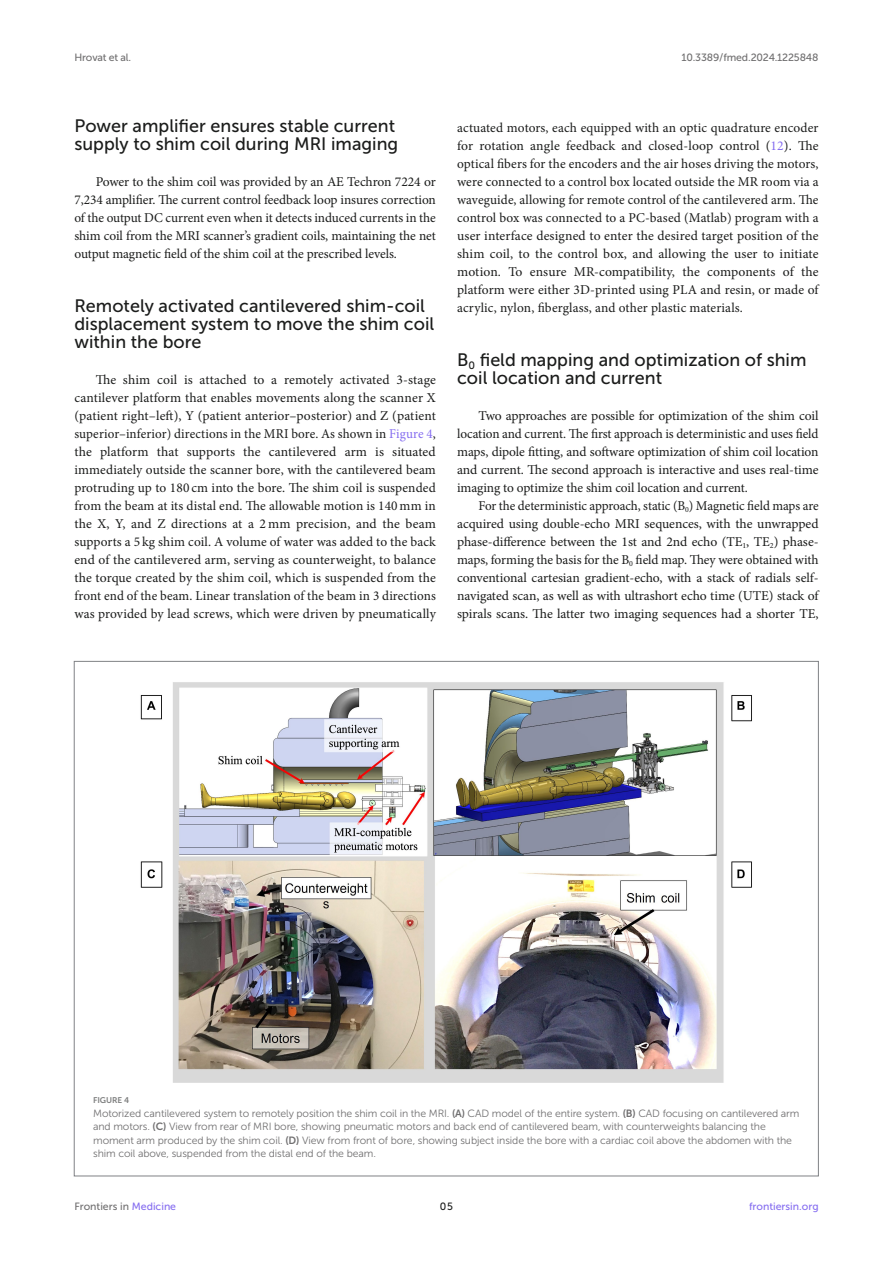
<style>
.page{position:relative;width:893px;height:1263px;background:#fff}
.page>*{position:absolute;margin:0;border:0;box-sizing:border-box;transform-origin:0 0}
.HEAD_2{font:18px/18px "Museo Sans 500";color:#1b1c1b}
.TEXT_FLUSH{font:13.5px/18px "Minion Pro";color:#1b1c1b;text-align:justify}
.TEXT{font:13.5px/18px "Minion Pro";letter-spacing:-.005em;color:#1b1c1b;text-align:justify}
.FIG_LEG{font:10.5px/13.5px "Museo Sans 300";letter-spacing:-.01em;color:#706f70}
.t1{font:10.5px "Museo Sans 500";letter-spacing:-.015em;color:#706f70}
.t2{font:10.5px "Museo Sans 500";color:#856df0}
.t3{font:10.5px "Museo Sans 500";color:#1b1c1b}
.FIG_HD{font:8.25px "Museo Sans 700";letter-spacing:-.01em;color:#7e7f7f}
.s1{color:#856df0}
.s2{font-family:"Museo Sans 700"}
</style>
<div class="page">
<img style="left:140px;top:682px;width:612px;height:401px">
<p class="t1" style="left:74px;top:51px;width:58px">Hrovat et al.</p>
<p class="t1" style="left:681px;top:51px;width:139px">10.3389/fmed.2024.1225848</p>
<p class="HEAD_2" style="left:74px;top:117px;width:325px">Power amplifier ensures stable current supply to shim coil during MRI imaging</p>
<p class="TEXT_FLUSH" style="left:74px;top:173px;width:363px;text-indent:21px">Power to the shim coil was provided by an AE Techron 7224 or 7,234 amplifier. The current control feedback loop insures correction of the output DC current even when it detects induced currents in the shim coil from the MRI scanner’s gradient coils, maintaining the net output magnetic field of the shim coil at the prescribed levels.</p>
<p class="HEAD_2" style="left:74px;top:297px;width:361px">Remotely activated cantilevered shim-coil displacement system to move the shim coil within the bore</p>
<p class="TEXT_FLUSH" style="left:74px;top:371px;width:363px;text-indent:21px">The shim coil is attached to a remotely activated 3-stage cantilever platform that enables movements along the scanner X (patient right–left), Y (patient anterior–posterior) and Z (patient superior–inferior) directions in the MRI bore. As shown in <span class="s1">Figure 4</span>, the platform that supports the cantilevered arm is situated immediately outside the scanner bore, with the cantilevered beam protruding up to 180 cm into the bore. The shim coil is suspended from the beam at its distal end. The allowable motion is 140 mm in the X, Y, and Z directions at a 2 mm precision, and the beam supports a 5 kg shim coil. A volume of water was added to the back end of the cantilevered arm, serving as counterweight, to balance the torque created by the shim coil, which is suspended from the front end of the beam. Linear translation of the beam in 3 directions was provided by lead screws, which were driven by pneumatically</p>
<p class="TEXT_FLUSH" style="left:457px;top:119px;width:363px">actuated motors, each equipped with an optic quadrature encoder for rotation angle feedback and closed-loop control (<span class="s1">12</span>). The optical fibers for the encoders and the air hoses driving the motors, were connected to a control box located outside the MR room via a waveguide, allowing for remote control of the cantilevered arm. The control box was connected to a PC-based (Matlab) program with a user interface designed to enter the desired target position of the shim coil, to the control box, and allowing the user to initiate motion. To ensure MR-compatibility, the components of the platform were either 3D-printed using PLA and resin, or made of acrylic, nylon, fiberglass, and other plastic materials.</p>
<p class="HEAD_2" style="left:457px;top:351px;width:351px">B<sub>0</sub> field mapping and optimization of shim coil location and current</p>
<p class="TEXT_FLUSH" style="left:457px;top:407px;width:363px;text-indent:21px">Two approaches are possible for optimization of the shim coil location and current. The first approach is deterministic and uses field maps, dipole fitting, and software optimization of shim coil location and current. The second approach is interactive and uses real-time imaging to optimize the shim coil location and current.</p>
<p class="TEXT" style="left:457px;top:497px;width:363px;text-indent:21px">For the deterministic approach, static (B<sub>0</sub>) Magnetic field maps are acquired using double-echo MRI sequences, with the unwrapped phase-difference between the 1st and 2nd echo (TE<sub>1</sub>, TE<sub>2</sub>) phase&shy;maps, forming the basis for the B<sub>0</sub> field map. They were obtained with conventional cartesian gradient-echo, with a stack of radials self&shy;navigated scan, as well as with ultrashort echo time (UTE) stack of spirals scans. The latter two imaging sequences had a shorter TE,</p>
<p class="FIG_HD" style="left:93px;top:1095px;width:37px">FIGURE 4</p>
<p class="FIG_LEG" style="left:93px;top:1106px;width:708px">Motorized cantilevered system to remotely position the shim coil in the MRI. <span class="s2">(A)</span> CAD model of the entire system. <span class="s2">(B)</span> CAD focusing on cantilevered arm and motors. <span class="s2">(C)</span> View from rear of MRI bore, showing pneumatic motors and back end of cantilevered beam, with counterweights balancing the moment arm produced by the shim coil. <span class="s2">(D)</span> View from front of bore, showing subject inside the bore with a cardiac coil above the abdomen with the shim coil above, suspended from the distal end of the beam.</p>
<p class="t1" style="left:74px;top:1200px;width:103px">Frontiers in <span class="s1">Medicine</span></p>
<p class="t3" style="left:440px;top:1200px;width:14px">05</p>
<p class="t2" style="left:749px;top:1200px;width:71px">frontiersin.org</p>
</div>
